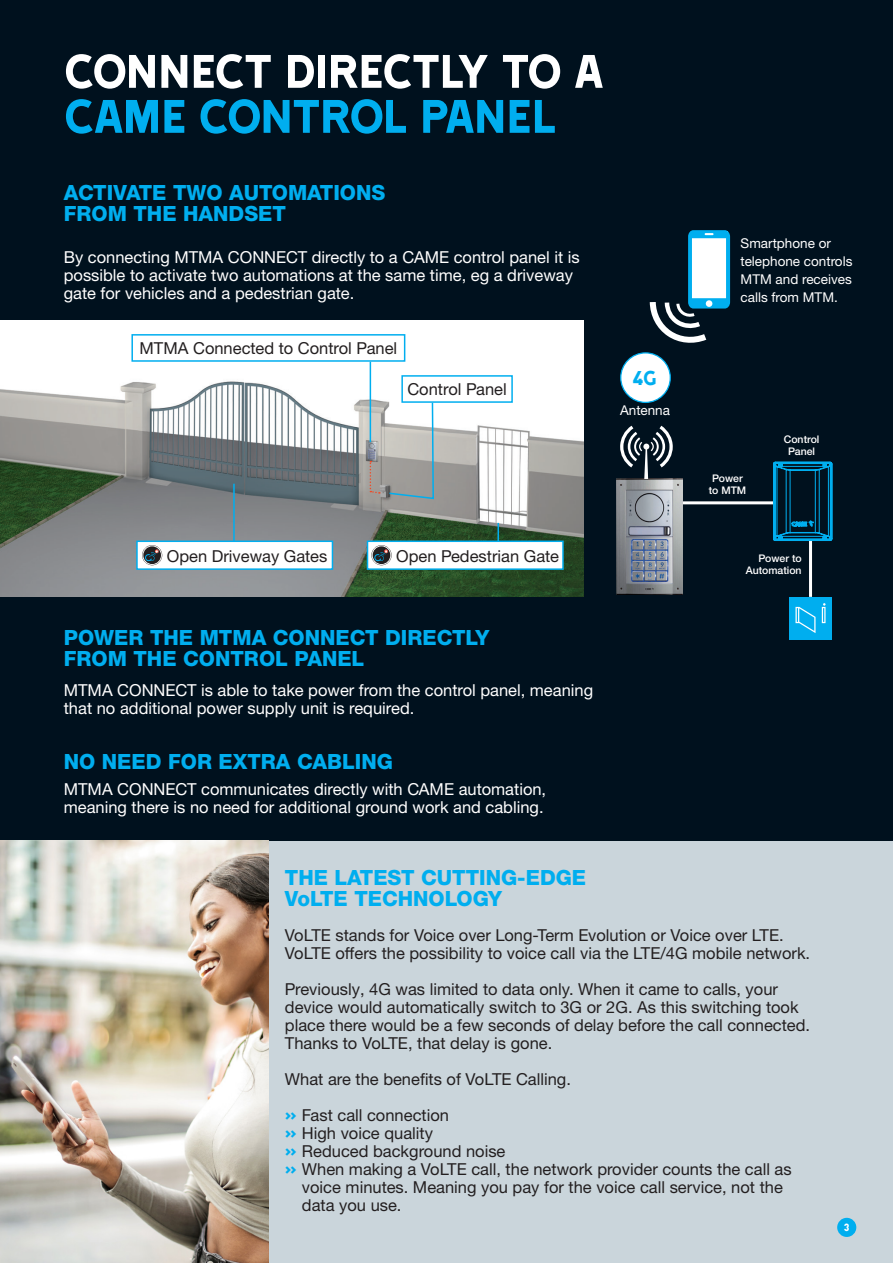
<style>
.page{position:relative;width:893px;height:1263px;background:#fff}
.page>*{position:absolute;margin:0;border:0;box-sizing:border-box;transform-origin:0 0}
.t1{font:54px/45px "Came Type";letter-spacing:-.03em;color:#fff}
.t2{font:22.95px "Came Type";color:#00aeef}
.t3{font:800 21px/21px "Helvetica Neue LTW1 G";color:#00aeef}
.lista{font:16.5px/18px "Helvetica Neue LTW1 G";color:#231f20}
.t4{font:16.5px/18px "Helvetica Neue LTW1 G";color:#fff}
.t5{font:13.5px/18px "Helvetica Neue LTW1 G";color:#fff}
.t6{font:12px "Came Type";color:#fff}
.t7{font:500 10.5px/12px "Helvetica Neue LTW1 G";color:#fff;text-align:center}
.s1{color:#00aeef}
.s2{font-family:"Came Type";color:#00aeef}
</style>
<div class="page">
<div style="left:0;top:417px;width:893px;height:846px;background:#cad5db"></div>
<div style="left:0;top:0;width:893px;height:841px;background:#00111e"></div>
<div style="left:837px;top:1218px;width:19px;height:19px;background:#00aeef;border-radius:50%"></div>
<img style="left:0;top:841px;width:268px;height:422px">
<img style="left:0;top:320px;width:584px;height:277px">
<hr style="left:233px;top:484px;width:2px;height:58px;background:#00aeef">
<svg style="left:497px;top:523px;width:2px;height:17px"></svg>
<hr style="left:370px;top:362px;width:1px;height:80px;background:#00aeef">
<div style="left:137px;top:541px;width:195px;height:28px;background:#fff"></div>
<svg style="left:142px;top:545px;width:20px;height:20px"></svg>
<div style="left:136px;top:540px;width:197px;height:30px;border:2px solid #00aeef"></div>
<div style="left:367px;top:541px;width:196px;height:28px;background:#fff"></div>
<svg style="left:371px;top:545px;width:21px;height:20px"></svg>
<div style="left:367px;top:540px;width:197px;height:30px;border:2px solid #00aeef"></div>
<div style="left:132px;top:335px;width:273px;height:26px;background:#fff"></div>
<div style="left:131px;top:334px;width:274px;height:28px;border:2px solid #00aeef"></div>
<div style="left:402px;top:376px;width:110px;height:26px;background:#fff"></div>
<div style="left:401px;top:375px;width:112px;height:28px;border:2px solid #00aeef"></div>
<svg style="left:370px;top:461px;width:10px;height:33px"></svg>
<hr style="left:675px;top:501px;width:98px;height:3px;background:#fff">
<img style="left:617px;top:479px;width:66px;height:116px">
<div style="left:789px;top:597px;width:43px;height:42px;background:#00aeef"></div>
<svg style="left:773px;top:461px;width:60px;height:172px"></svg>
<svg style="left:620px;top:426px;width:53px;height:53px"></svg>
<svg style="left:620px;top:352px;width:51px;height:51px"></svg>
<svg style="left:650px;top:230px;width:80px;height:113px"></svg>
<svg style="left:388px;top:401px;width:47px;height:99px;background:#b7bfbf"></svg>
<p class="t1" style="left:64px;top:48px;width:542px">CONNECT DIRECTLY TO A<br><span class="s1">CAME CONTROL PANEL</span></p>
<p class="t3" style="left:64px;top:182px;width:323px">ACTIVATE TWO AUTOMATIONS<br>FROM THE HANDSET</p>
<p class="t4" style="left:64px;top:248px;width:517px">By connecting MTMA CONNECT directly to a CAME control panel it is possible to activate two automations at the same time, eg a driveway gate for vehicles and a pedestrian gate.</p>
<p class="lista" style="left:140px;top:339px;width:259px">MTMA Connected to Control Panel</p>
<p class="lista" style="left:407px;top:380px;width:101px">Control Panel</p>
<p class="t2" style="left:633px;top:362px;width:26px">4G</p>
<p class="t5" style="left:620px;top:401px;width:51px">Antenna</p>
<p class="lista" style="left:167px;top:547px;width:162px">Open Driveway Gates</p>
<p class="lista" style="left:396px;top:547px;width:164px">Open Pedestrian Gate</p>
<p class="t3" style="left:64px;top:627px;width:427px">POWER THE MTMA CONNECT DIRECTLY<br>FROM THE CONTROL PANEL</p>
<p class="t4" style="left:64px;top:681px;width:531px">MTMA CONNECT is able to take power from the control panel, meaning that no additional power supply unit is required.</p>
<p class="t3" style="left:64px;top:751px;width:331px">NO NEED FOR EXTRA CABLING</p>
<p class="t4" style="left:64px;top:780px;width:484px">MTMA CONNECT communicates directly with CAME automation, meaning there is no need for additional ground work and cabling.</p>
<p class="t3" style="left:285px;top:867px;width:303px">THE LATEST CUTTING-EDGE<br>VoLTE TECHNOLOGY</p>
<p class="t5" style="left:741px;top:234px;width:113px">Smartphone or telephone controls<br>MTM and receives calls from MTM.</p>
<p class="t7" style="left:709px;top:472px;width:39px">Power to MTM</p>
<p class="t7" style="left:784px;top:433px;width:37px">Control<br>Panel</p>
<p class="t7" style="left:746px;top:553px;width:57px;text-align:right">Power to<br>Automation</p>
<p class="lista" style="left:285px;top:926px;width:527px">VoLTE stands for Voice over Long-Term Evolution or Voice over LTE.<br>VoLTE offers the possibility to voice call via the LTE/4G mobile network.</p>
<p class="lista" style="left:285px;top:980px;width:527px">Previously, 4G was limited to data only. When it came to calls, your device would automatically switch to 3G or 2G. As this switching took place there would be a few seconds of delay before the call connected.<br>Thanks to VoLTE, that delay is gone.</p>
<p class="lista" style="left:285px;top:1070px;width:288px">What are the benefits of VoLTE Calling.</p>
<p class="lista" style="left:285px;top:1106px;width:166px"><span class="s2">&gt;&gt;</span> Fast call connection</p>
<p class="lista" style="left:285px;top:1124px;width:150px"><span class="s2">&gt;&gt;</span> High voice quality</p>
<p class="lista" style="left:285px;top:1142px;width:222px"><span class="s2">&gt;&gt;</span> Reduced background noise</p>
<p class="lista" style="left:302px;top:1160px;width:491px;text-indent:-17px"><span class="s2">&gt;&gt;</span> When making a VoLTE call, the network provider counts the call as voice minutes. Meaning you pay for the voice call service, not the data you use.</p>
<p class="t6" style="left:844px;top:1221px;width:7px">3</p>
</div>
